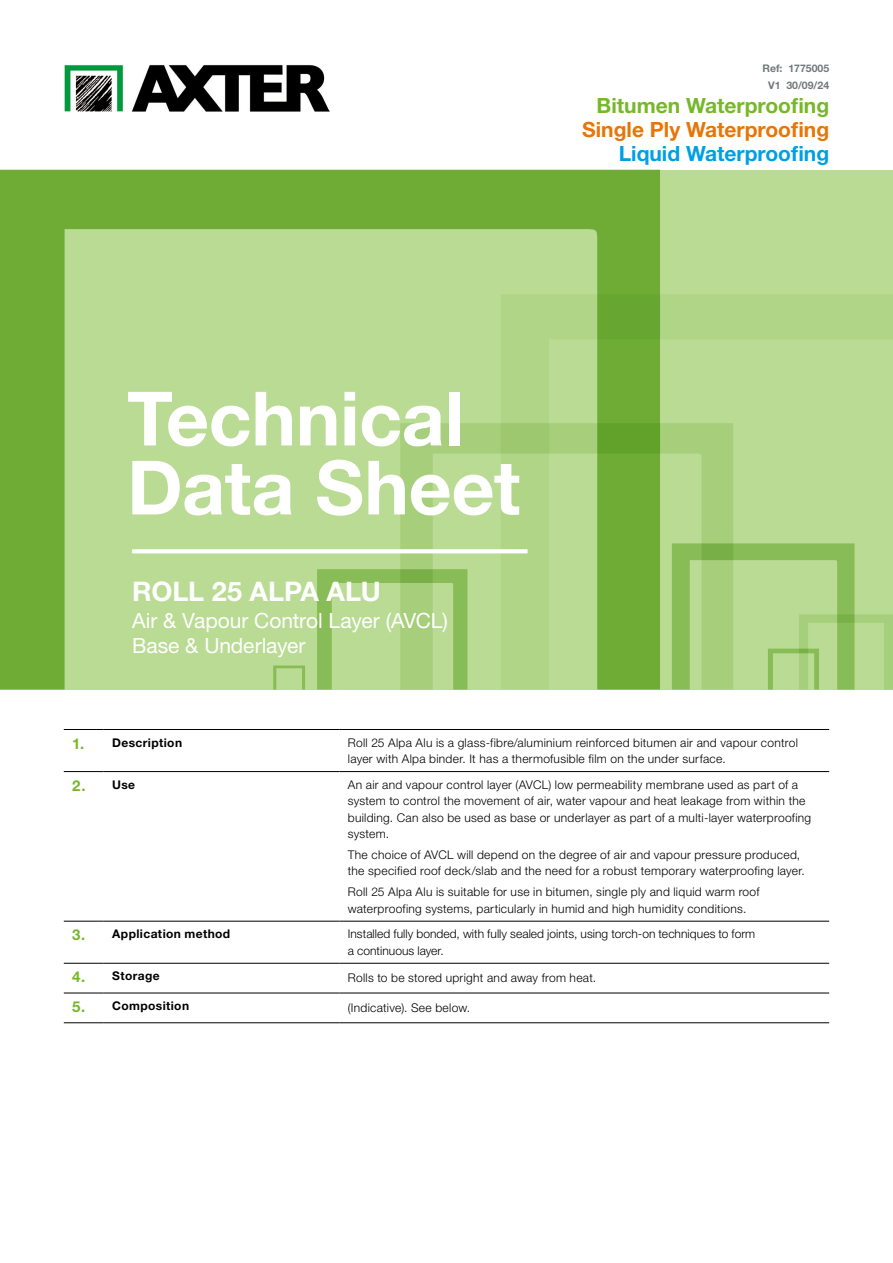
<style>
.page{position:relative;width:893px;height:1263px;background:#fff}
.page>*{position:absolute;margin:0;border:0;box-sizing:border-box;transform-origin:0 0}
.t1{font:700 75px/69px "Helvetica Neue LT Std";letter-spacing:-.005em;color:#fff}
.t2{font:700 27px "Helvetica Neue LT Std";letter-spacing:-.01em;color:#fff}
.t3{font:21px/25.2px "Helvetica Neue LT Std";letter-spacing:-.005em;color:#fff}
.t4{font:700 21px "Helvetica Neue LT Std";color:#e87507}
.t5{font:700 21px "Helvetica Neue LT Std";color:#76b82a}
.t6{font:700 21px "Helvetica Neue LT Std";color:#009fe3}
.t7{font:300 12px/16.5px "Helvetica Neue LT Std";letter-spacing:.025em;color:#000}
.t8{font:300 12px/16.5px "Helvetica Neue LT Std";letter-spacing:.005em;color:#000}
.t9{font:700 12px "Helvetica Neue LT Std";letter-spacing:.03em;color:#000}
.t10{font:700 10.5px/17px "Helvetica Neue LT Std";color:#73797c;text-align:center}
.s1{font-size:15px;color:#76b82a}
</style>
<div class="page">
<div style="left:0;top:170px;width:893px;height:519px;background:#badb94"></div>
<svg style="left:0;top:170px;width:660px;height:519px"></svg>
<svg style="left:501px;top:294px;width:392px;height:395px"></svg>
<svg style="left:273px;top:665px;width:32px;height:24px"></svg>
<svg style="left:132px;top:549px;width:396px;height:4px;fill:#fff"></svg>
<hr style="left:64px;top:771px;width:40px;height:1px;background:#000">
<hr style="left:104px;top:771px;width:235px;height:1px;background:#000">
<hr style="left:339px;top:771px;width:490px;height:1px;background:#000">
<hr style="left:64px;top:921px;width:40px;height:1px;background:#000">
<hr style="left:104px;top:921px;width:235px;height:1px;background:#000">
<hr style="left:339px;top:921px;width:490px;height:1px;background:#000">
<hr style="left:64px;top:963px;width:40px;height:1px;background:#000">
<hr style="left:104px;top:963px;width:235px;height:1px;background:#000">
<hr style="left:339px;top:963px;width:490px;height:1px;background:#000">
<hr style="left:64px;top:993px;width:40px;height:1px;background:#000">
<hr style="left:104px;top:993px;width:235px;height:1px;background:#000">
<hr style="left:339px;top:993px;width:490px;height:1px;background:#000">
<hr style="left:64px;top:1022px;width:40px;height:1px;background:#000">
<hr style="left:104px;top:1022px;width:235px;height:1px;background:#000">
<hr style="left:339px;top:1022px;width:490px;height:1px;background:#000">
<hr style="left:64px;top:729px;width:40px;height:1px;background:#000">
<hr style="left:104px;top:729px;width:235px;height:1px;background:#000">
<hr style="left:339px;top:729px;width:490px;height:1px;background:#000">
<img style="left:64px;top:64px;width:266px;height:47px">
<p class="t10" style="left:762px;top:59px;width:68px">Ref: 1775005<br>V1 30/09/24</p>
<h3 class="t5" style="left:597px;top:92px;width:234px">Bitumen Waterproofing</h3>
<h3 class="t4" style="left:582px;top:116px;width:248px">Single Ply Waterproofing</h3>
<h3 class="t6" style="left:619px;top:140px;width:212px">Liquid Waterproofing</h3>
<h1 class="t1" style="left:127px;top:383px;width:395px">Technical<br>Data Sheet</h1>
<h2 class="t2" style="left:132px;top:574px;width:250px">ROLL 25 ALPA ALU</h2>
<h3 class="t3" style="left:132px;top:607px;width:317px">Air &amp; Vapour Control Layer (AVCL)<br>Base &amp; Underlayer</h3>
<p class="t9" style="left:72px;top:735px;width:111px"><span class="s1">1.</span> Description</p>
<p class="t7" style="left:348px;top:734px;width:452px">Roll 25 Alpa Alu is a glass-fibre/aluminium reinforced bitumen air and vapour control layer with Alpa binder. It has a thermofusible film on the under surface.</p>
<p class="t9" style="left:72px;top:777px;width:64px"><span class="s1">2.</span> Use</p>
<p class="t7" style="left:348px;top:776px;width:465px">An air and vapour control layer (AVCL) low permeability membrane used as part of a system to control the movement of air, water vapour and heat leakage from within the building. Can also be used as base or underlayer as part of a multi-layer waterproofing system.</p>
<p class="t7" style="left:348px;top:846px;width:459px">The choice of AVCL will depend on the degree of air and vapour pressure produced, the specified roof deck/slab and the need for a robust temporary waterproofing layer.</p>
<p class="t7" style="left:348px;top:883px;width:413px">Roll 25 Alpa Alu is suitable for use in bitumen, single ply and liquid warm roof waterproofing systems, particularly in humid and high humidity conditions.</p>
<p class="t9" style="left:72px;top:926px;width:159px"><span class="s1">3.</span> Application method</p>
<p class="t8" style="left:348px;top:925px;width:409px">Installed fully bonded, with fully sealed joints, using torch-on techniques to form a continuous layer.</p>
<p class="t9" style="left:72px;top:969px;width:89px"><span class="s1">4.</span> Storage</p>
<p class="t7" style="left:348px;top:970px;width:250px">Rolls to be stored upright and away from heat.</p>
<p class="t9" style="left:72px;top:998px;width:118px"><span class="s1">5.</span> Composition</p>
<p class="t7" style="left:348px;top:999px;width:124px">(Indicative). See below.</p>
</div>
